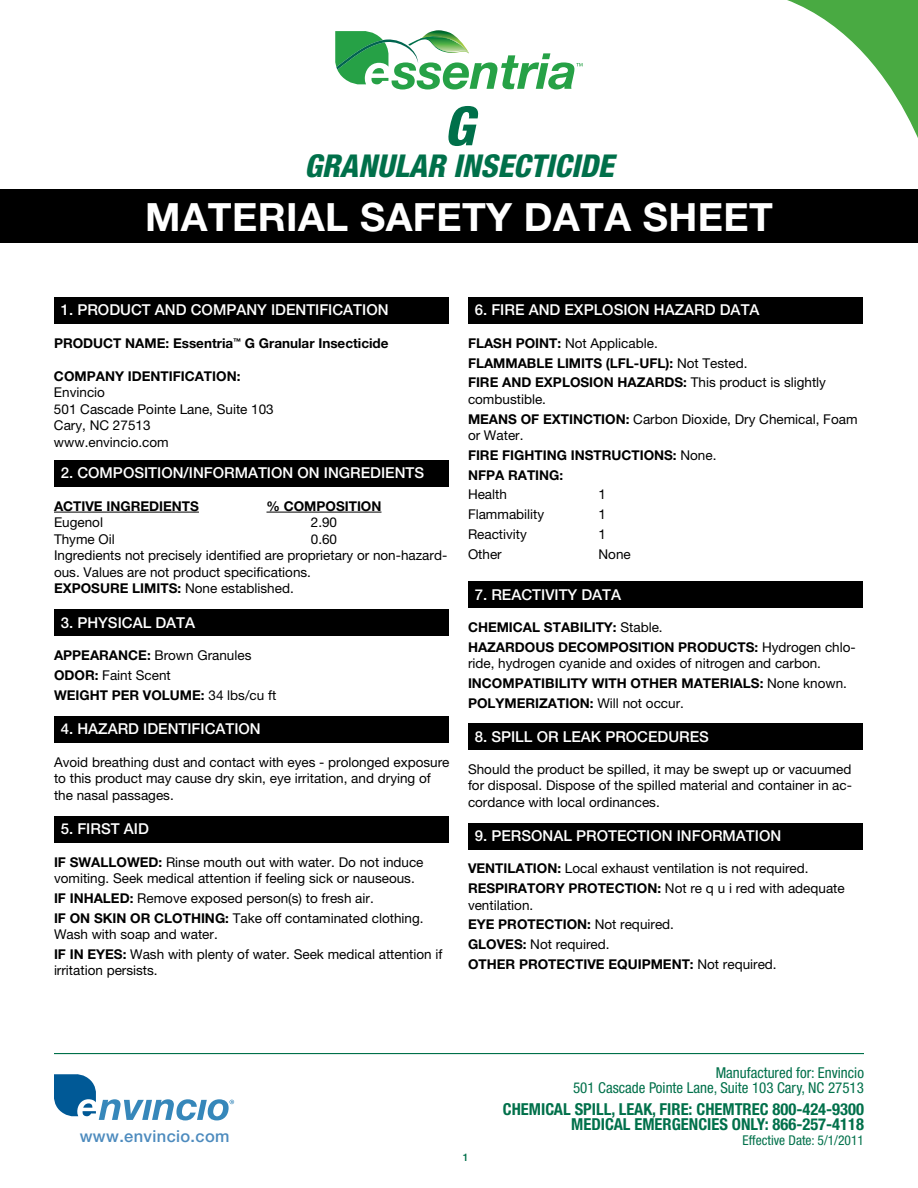
<style>
.page{position:relative;width:918px;height:1188px;background:#fff}
.page>*{position:absolute;margin:0;border:0;box-sizing:border-box;transform-origin:0 0}
.t1{font:italic 800 condensed 54px "Helvetica Neue";color:#00704a}
.t2{font:700 39px "Helvetica Neue";letter-spacing:.01em;color:#fff}
.t3{font:italic 800 condensed 31.5px "Helvetica Neue";color:#00704a}
.t4{font:700 condensed 16.5px/15px "Helvetica Neue";color:#00704a;text-align:right}
.t5{font:500 16.5px "Helvetica Neue";letter-spacing:.02em;color:#4d8bbe}
.t6{font:500 15px "Helvetica Neue";color:#fff}
.t7{font:condensed 15px/15px "Helvetica Neue";color:#00704a;text-align:right}
.t8{font:13.5px/16.5px "Helvetica Neue";color:#000}
.t9{font:700 13.5px/19.8px "Helvetica Neue";color:#000}
.t10{font:condensed 13.5px "Helvetica Neue";color:#00704a}
.t11{font:500 10.5px "Helvetica Neue";color:#00704a}
.s1{font-weight:700}
.s2{font-weight:400}
</style>
<div class="page">
<svg style="left:54px;top:1074px;width:180px;height:46px"></svg>
<hr style="left:54px;top:1053px;width:810px;height:1px;background:#00704a">
<svg style="left:787px;top:0;width:131px;height:138px"></svg>
<div style="left:0;top:189px;width:918px;height:54px;background:#000"></div>
<svg style="left:335px;top:30px;width:248px;height:60px"></svg>
<hr style="left:54px;top:512px;width:145px;height:1px;background:#000">
<hr style="left:267px;top:512px;width:114px;height:1px;background:#000">
<div style="left:54px;top:297px;width:394px;height:27px;background:#000"></div>
<div style="left:54px;top:460px;width:394px;height:27px;background:#000"></div>
<div style="left:54px;top:609px;width:394px;height:27px;background:#000"></div>
<div style="left:54px;top:716px;width:394px;height:27px;background:#000"></div>
<div style="left:54px;top:816px;width:394px;height:27px;background:#000"></div>
<div style="left:468px;top:297px;width:394px;height:27px;background:#000"></div>
<div style="left:468px;top:581px;width:394px;height:27px;background:#000"></div>
<div style="left:468px;top:724px;width:394px;height:26px;background:#000"></div>
<div style="left:468px;top:823px;width:394px;height:26px;background:#000"></div>
<h1 class="t1" style="left:444px;top:93px;width:32px">G</h1>
<h3 class="t3" style="left:304px;top:146px;width:311px">GRANULAR INSECTICIDE</h3>
<h2 class="t2" style="left:145px;top:193px;width:629px">MATERIAL SAFETY DATA SHEET</h2>
<p class="t6" style="left:61px;top:301px;width:329px">1. PRODUCT AND COMPANY IDENTIFICATION</p>
<p class="t9" style="left:54px;top:333px;width:93px">PRODUCT NAME</p>
<p class="t9" style="left:166px;top:333px;width:225px">: ESSENTRIA<sup>™</sup> G GRANULAR INSECTICIDE</p>
<p class="t9" style="left:54px;top:366px;width:32px">COMPANY</p>
<p class="t9" style="left:128px;top:366px;width:13px">IDENTIFI</p>
<p class="t9" style="left:185px;top:366px;width:57px">CATION:</p>
<p class="t8" style="left:54px;top:384px;width:221px">Envincio<br>501 Cascade Pointe Lane, Suite 103<br>Cary, NC 27513<br>www.envincio.com</p>
<p class="t6" style="left:61px;top:464px;width:365px">2. COMPOSITION/INFORMATION ON INGREDIENTS</p>
<p class="t9" style="left:54px;top:496px;width:67px">ACTIVE INGREDIENTS</p>
<p class="t9" style="left:267px;top:496px;width:77px">% COMPOSITI</p>
<p class="t9" style="left:361px;top:496px;width:20px">ON</p>
<p class="t8" style="left:54px;top:514px;width:51px">Eugenol</p>
<p class="t8" style="left:311px;top:514px;width:28px">2.90</p>
<p class="t8" style="left:54px;top:531px;width:62px">Thyme Oil</p>
<p class="t8" style="left:54px;top:531px;width:395px;text-indent:257px">0.60<br>Ingredients not precisely identified are proprietary or non-hazard&shy;ous. Values are not product specifications.</p>
<p class="t9" style="left:54px;top:578px;width:95px">EXPOSURE LIMITS</p>
<p class="t8" style="left:177px;top:580px;width:118px"><span class="s1">:</span> None established.</p>
<p class="t6" style="left:61px;top:613px;width:136px">3. PHYS ICAL DATA</p>
<p class="t9" style="left:54px;top:645px;width:20px">APPEARAN</p>
<p class="t8" style="left:54px;top:645px;width:199px;line-height:19.8px;text-indent:74px"><span class="s1">CE:</span> Brown Granules<br><span class="s1">ODOR:</span> Faint Scent<br><span class="s1">WEIGHT</span></p>
<p class="t9" style="left:112px;top:685px;width:10px">PER</p>
<p class="t8" style="left:143px;top:686px;width:135px"><span class="s1">VOLUME:</span> 34 lbs/cu ft</p>
<p class="t6" style="left:61px;top:720px;width:202px">4. HAZARD IDENTIFICATION</p>
<p class="t8" style="left:54px;top:753px;width:397px">Avoid breathing dust and contact with eyes - prolonged exposure to this product may cause dry skin, eye irritation, and drying of the nasal passages.</p>
<p class="t6" style="left:61px;top:820px;width:90px">5. FI RST AID</p>
<p class="t8" style="left:54px;top:853px;width:371px"><span class="s1">IF SWALLOWED:</span> Rinse mouth out with water. Do not induce vomiting. Seek medical attention if feeling sick or nauseous.</p>
<p class="t8" style="left:54px;top:888px;width:371px;line-height:19.8px"><span class="s1">IF INHALED:</span> Remove exposed person(s) to fresh air.<br><span class="s1">IF ON SKIN OR CLOTHING:</span> Take off contaminated clothing.</p>
<p class="t8" style="left:54px;top:924px;width:390px;line-height:19.8px">Wash with soap and water.<br><span class="s1">IF IN EYES:</span> Wash with plenty of water. Seek medical attention if</p>
<p class="t8" style="left:54px;top:962px;width:105px">irritation persists.</p>
<p class="t6" style="left:475px;top:301px;width:286px">6. FIRE AND EXPLOS ION HAZARD DATA</p>
<p class="t9" style="left:468px;top:333px;width:18px">FLASH</p>
<p class="t9" style="left:468px;top:333px;width:360px;text-indent:48px">POINT: <span class="s2">Not Applicable.<br></span>FLAMMABLE LIMITS (LFL-UFL): <span class="s2">Not Tested.<br></span>FIRE AND EXPLOSION HAZARDS: <span class="s2">This product is slightly</span></p>
<p class="t8" style="left:468px;top:389px;width:391px;line-height:19.8px">combustible.<br><span class="s1">MEANS OF EXTINCTION:</span> Carbon Dioxide, Dry Chemical, Foam</p>
<p class="t9" style="left:468px;top:425px;width:250px"><span class="s2">or Water.<br></span>FIRE FIGHTING INSTRUCTIONS: <span class="s2">None.<br></span>NFPA RATING</p>
<p class="t9" style="left:559px;top:465px;width:5px">:</p>
<p class="t8" style="left:468px;top:486px;width:41px">Health</p>
<p class="t8" style="left:599px;top:486px;width:9px">1</p>
<p class="t8" style="left:468px;top:506px;width:78px">Flammability</p>
<p class="t8" style="left:599px;top:506px;width:9px">1</p>
<p class="t8" style="left:468px;top:526px;width:60px">Reactivity</p>
<p class="t8" style="left:599px;top:526px;width:9px">1</p>
<p class="t8" style="left:468px;top:545px;width:35px">Other</p>
<p class="t8" style="left:599px;top:545px;width:34px">None</p>
<p class="t6" style="left:475px;top:586px;width:148px">7. REACTIVITY DATA</p>
<p class="t9" style="left:468px;top:617px;width:389px">CHEMICAL STABILITY: <span class="s2">Stable.<br></span>HAZARDOUS DECOMPOSITION PRODUCTS: <span class="s2">Hydrogen chlo-</span></p>
<p class="t8" style="left:468px;top:653px;width:380px;line-height:19.8px">ride, hydrogen cyanide and oxides of nitrogen and carbon.<br><span class="s1">INCOMPATIBILITY WITH OTHER MATERIALS:</span> None known.<br><span class="s1">POLYMERIZATION:</span> Will not occur.</p>
<p class="t6" style="left:475px;top:728px;width:152px">8. SPILL OR LEAK PROCEDURES</p>
<p class="t8" style="left:468px;top:761px;width:386px;text-align:justify">Should the product be spilled, it may be swept up or vacuumed for disposal. Dispose of the spilled material and container in ac&shy;cordance with local ordinances.</p>
<p class="t6" style="left:475px;top:827px;width:123px">9. PERSONAL PROTECT</p>
<p class="t6" style="left:646px;top:827px;width:47px">ION INFORM</p>
<p class="t6" style="left:736px;top:827px;width:35px">ATION</p>
<p class="t9" style="left:468px;top:858px;width:9px">VENTILATI</p>
<p class="t8" style="left:537px;top:860px;width:273px"><span class="s1">ON:</span> Local exhaust ventilation is not required.</p>
<p class="t9" style="left:468px;top:878px;width:19px">RESPIRAT</p>
<p class="t8" style="left:535px;top:880px;width:311px"><span class="s1">ORY PROTECTI ON:</span> Not re q u i red with adequate</p>
<p class="t8" style="left:468px;top:895px;width:208px;line-height:19.8px">ventilation.<br><span class="s1">EYE PROTECTI ON:</span> Not required.<br><span class="s1">GLOVES:</span> Not required.<br><span class="s1">OTHER</span></p>
<p class="t9" style="left:519px;top:954px;width:129px">PROTECTIVE EQUIPMENT</p>
<p class="t8" style="left:690px;top:956px;width:88px"><span class="s1">:</span> Not required.</p>
<p class="t5" style="left:80px;top:1126px;width:151px">WWW.ENVINCIO.COM</p>
<p class="t11" style="left:463px;top:1151px;width:7px">1</p>
<p class="t7" style="left:573px;top:1065px;width:292px">Manufactured for: Envincio<br>501 Cascade Pointe Lane, Suite 103 Cary, NC 27513</p>
<p class="t4" style="left:503px;top:1101px;width:363px">CHEMICAL SPILL, LEAK, FIRE: CHEMTREC 800-424-9300<br>MEDICAL EMERGENCIES ONLY: 866-257-4118</p>
<p class="t10" style="left:743px;top:1132px;width:123px">Effective Date: 5/1/2011</p>
</div>
